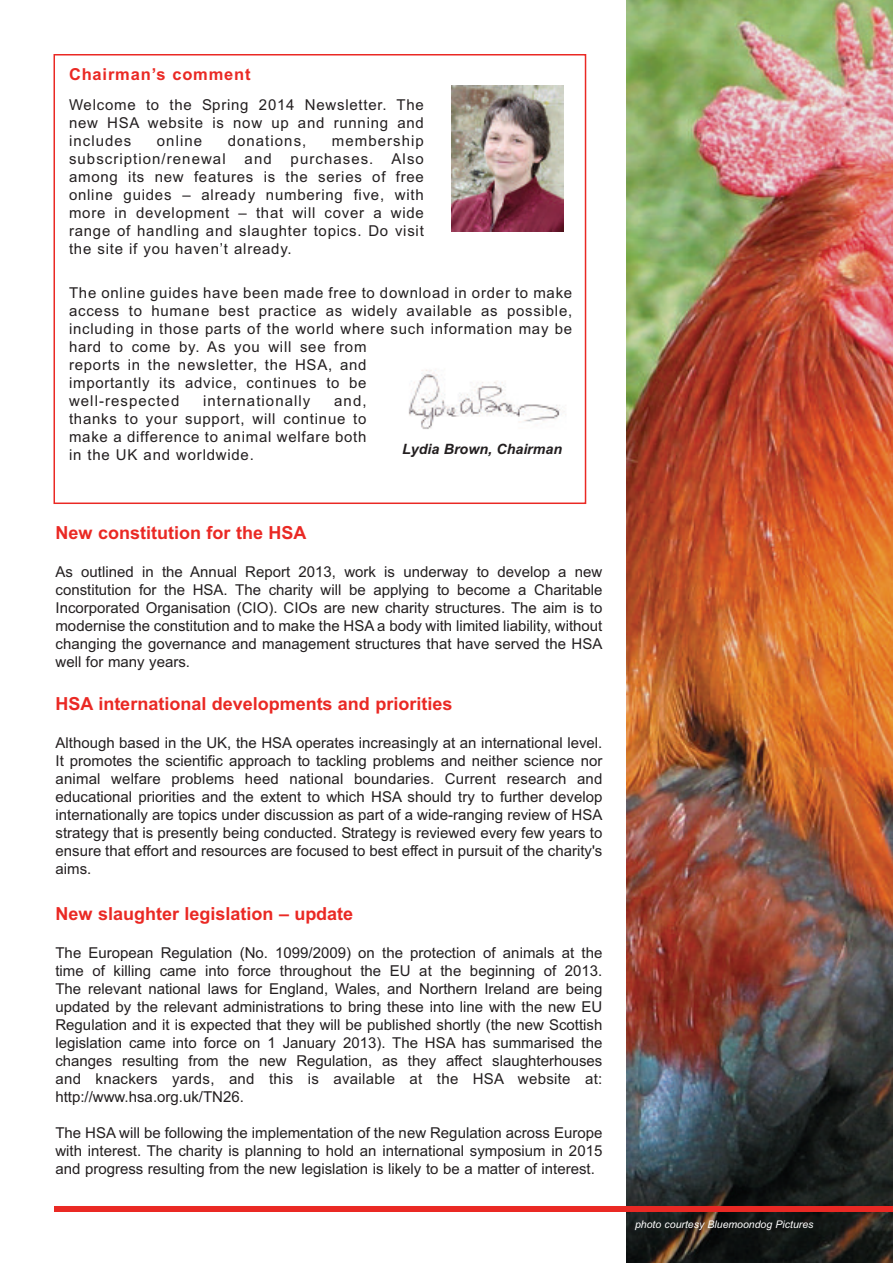
<style>
.page{position:relative;width:893px;height:1263px;background:#fff}
.page>*{position:absolute;margin:0;border:0;box-sizing:border-box;transform-origin:0 0}
.t1{font:700 18px "Arial";color:#ea2924}
.t2{font:700 16.5px "Arial";letter-spacing:.05em;color:#ea2924}
.t3{font:15px/18px "Arial";letter-spacing:.05em;color:#231f20;text-align:justify}
.t4{font:15px "Arial";letter-spacing:.07em;color:#231f20}
.t5{font:italic 700 14.25px "Arial";color:#231f20}
.t6{font:italic 10.5px "Arial";color:#fff}
</style>
<div class="page">
<img style="left:626px;top:0;width:267px;height:1263px">
<div style="left:839px;top:1206px;width:54px;height:6px;background:#ea2924"></div>
<div style="left:54px;top:1206px;width:785px;height:6px;background:#ea2924"></div>
<div style="left:54px;top:54px;width:532px;height:450px;border:2px solid #ea2924"></div>
<img style="left:408px;top:369px;width:158px;height:60px">
<img style="left:451px;top:85px;width:113px;height:146px">
<p class="t2" style="left:69px;top:64px;width:183px">Chairman’s comment</p>
<p class="t3" style="left:69px;top:96px;width:356px">Welcome to the Spring 2014 Newsletter. The new HSA website is now up and running and includes</p>
<p class="t3" style="left:157px;top:132px;width:47px">online</p>
<p class="t4" style="left:228px;top:132px;width:80px">donations,</p>
<p class="t4" style="left:332px;top:132px;width:93px">membership</p>
<p class="t4" style="left:69px;top:150px;width:158px">subscription/renewal</p>
<p class="t3" style="left:245px;top:150px;width:29px">and</p>
<p class="t3" style="left:69px;top:150px;width:356px;text-indent:222px">purchases. Also among its new features is the series of free online guides – already numbering five, with more in development – that will cover a wide range of handling and slaughter topics. Do visit the site if you haven’t already.</p>
<p class="t3" style="left:69px;top:284px;width:505px;text-align:left">The online guides have been made free to download in order to make access to humane best practice as widely available as possible, including in those parts of the world where such information may be hard to come by. As you will see from<br>reports in the newsletter, the HSA, and<br>importantly its advice, continues to be<br>well-respected</p>
<p class="t3" style="left:69px;top:392px;width:299px;text-indent:265px">and, thanks to your support, will continue to make a difference to animal welfare both in the UK and worldwide.</p>
<p class="t4" style="left:203px;top:392px;width:109px">internationally</p>
<p class="t5" style="left:402px;top:441px;width:161px">Lydia Brown, Chairman</p>
<p class="t1" style="left:55px;top:523px;width:252px">New constitution for the HSA</p>
<p class="t3" style="left:55px;top:563px;width:548px">As outlined in the Annual Report 2013, work is underway to develop a new constitution for the HSA. The charity will be applying to become a Charitable Incorporated Organisation (CIO). CIOs are new charity structures. The aim is to modernise the constitution and to make the HSA a body with limited liability, without changing the governance and management structures that have served the HSA well for many years.</p>
<p class="t1" style="left:55px;top:693px;width:398px">HSA international developments and priorities</p>
<p class="t3" style="left:55px;top:733px;width:548px">Although based in the UK, the HSA operates increasingly at an international level.<br>It promotes the scientific approach to tackling problems and neither science nor animal welfare problems heed national boundaries. Current research and educational priorities and the extent to which HSA should try to further develop internationally are topics under discussion as part of a wide-ranging review of HSA strategy that is presently being conducted. Strategy is reviewed every few years to ensure that effort and resources are focused to best effect in pursuit of the charity's aims.</p>
<p class="t1" style="left:55px;top:903px;width:299px">New slaughter legislation – update</p>
<p class="t3" style="left:55px;top:943px;width:548px">The European Regulation (No. 1099/2009) on the protection of animals at the time of killing came into force throughout the EU at the beginning of 2013.<br>The relevant national laws for England, Wales, and Northern Ireland are being updated by the relevant administrations to bring these into line with the new EU Regulation and it is expected that they will be published shortly (the new Scottish legislation came into force on 1 January 2013). The HSA has summarised the changes resulting from the new Regulation, as they affect slaughterhouses and knackers yards, and this is available at the HSA website at: http://www.hsa.org.uk/TN26.</p>
<p class="t3" style="left:55px;top:1123px;width:548px">The HSA will be following the implementation of the new Regulation across Europe with interest. The charity is planning to hold an international symposium in 2015 and progress resulting from the new legislation is likely to be a matter of interest.</p>
<p class="t6" style="left:635px;top:1218px;width:180px">photo courtesy Bluemoondog Pictures</p>
</div>
